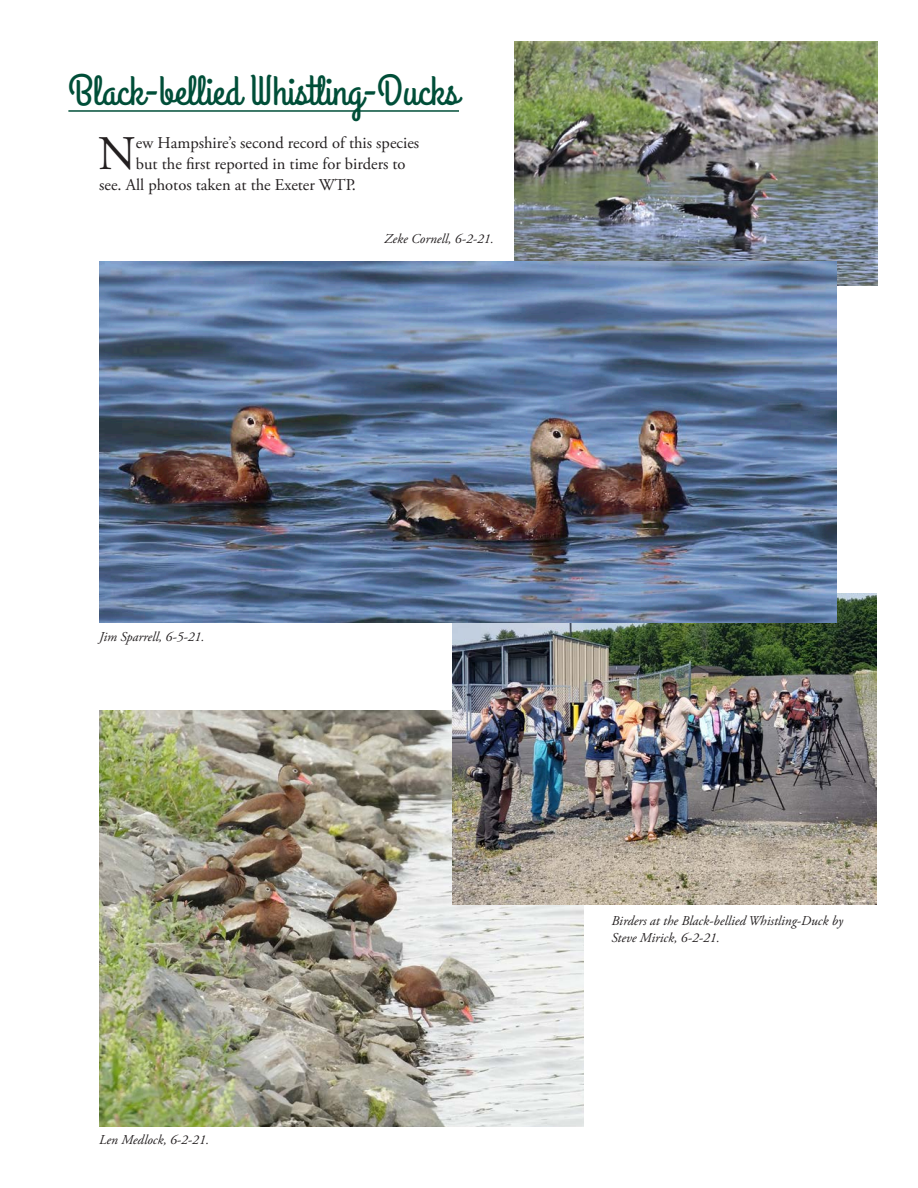
<style>
.page{position:relative;width:918px;height:1188px;background:#fff}
.page>*{position:absolute;margin:0;border:0;box-sizing:border-box;transform-origin:0 0}
._4__Paragraph_Text{font:48.15px "Adobe Garamond Pro";color:#231f20}
.Highlights_underline{font:42px "Grand Hotel";color:#004e38}
._4__Paragraph_Text-2{font:16.5px "Adobe Garamond Pro";color:#231f20}
._1_Photo_Captions{font:italic 13.5px/16.2px "Adobe Garamond Pro";color:#231f20}
</style>
<div class="page">
<hr style="left:68px;top:110px;width:391px;height:2px;background:#004e38">
<img style="left:515px;top:41px;width:363px;height:244px">
<img style="left:99px;top:710px;width:484px;height:417px">
<img style="left:452px;top:594px;width:424px;height:311px">
<img style="left:99px;top:261px;width:737px;height:362px">
<p class="Highlights_underline" style="left:68px;top:64px;width:392px">Black-bellied Whistling-Ducks</p>
<p class="_4__Paragraph_Text" style="left:98px;top:125px;width:39px">N</p>
<p class="_4__Paragraph_Text-2" style="left:136px;top:133px;width:285px">ew Hampshire’s second record of this species</p>
<p class="_4__Paragraph_Text-2" style="left:136px;top:154px;width:271px">but the first reported in time for birders to</p>
<p class="_4__Paragraph_Text-2" style="left:99px;top:175px;width:258px">see. All photos taken at the Exeter WTP.</p>
<p class="_1_Photo_Captions" style="left:384px;top:231px;width:111px">Zeke Cornell, 6-2-21.</p>
<p class="_1_Photo_Captions" style="left:99px;top:629px;width:107px">Jim Sparrell, 6-5-21.</p>
<p class="_1_Photo_Captions" style="left:99px;top:1132px;width:111px">Len Medlock, 6-2-21.</p>
<p class="_1_Photo_Captions" style="left:612px;top:913px;width:233px">Birders at the Black-bellied Whistling-Duck by<br>Steve Mirick, 6-2-21.</p>
</div>
